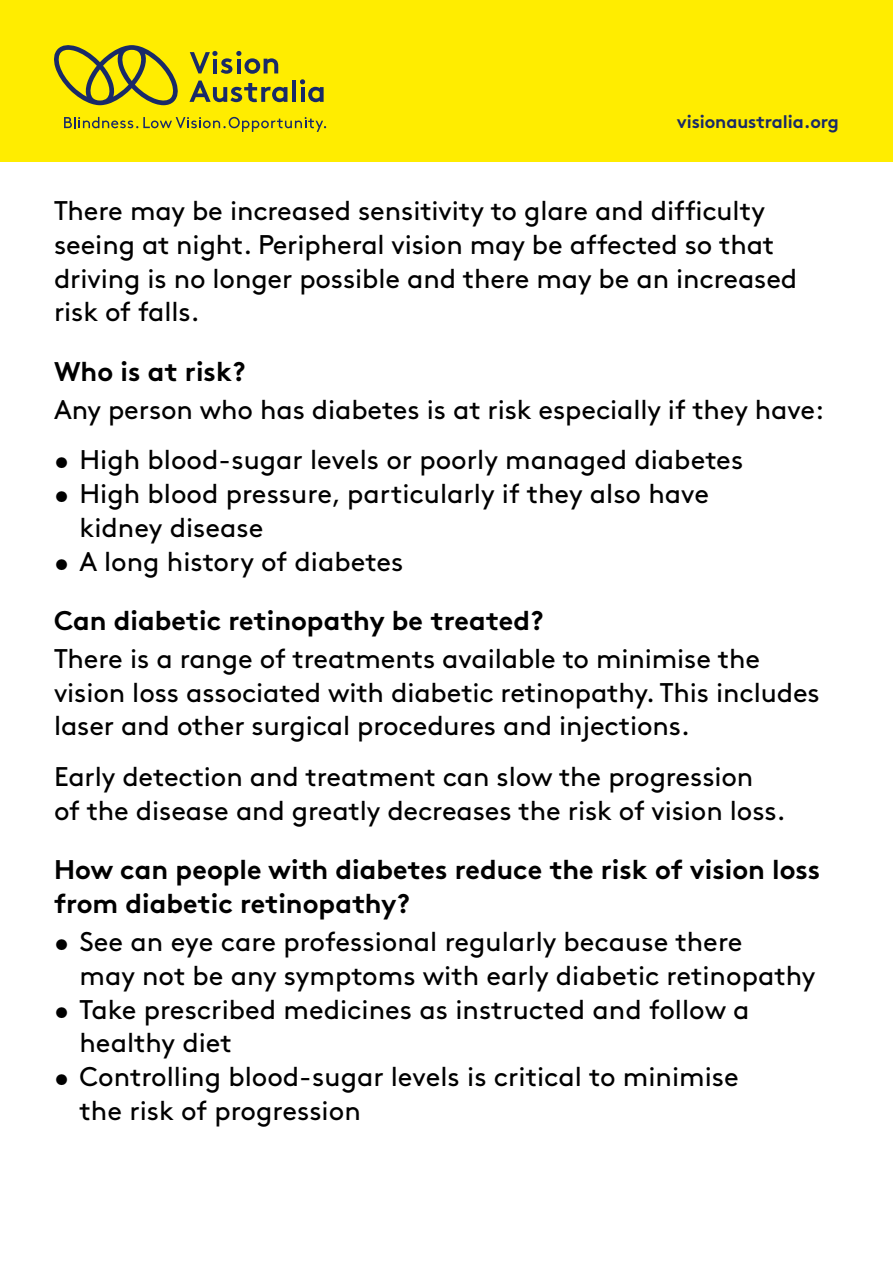
<style>
.page{position:relative;width:893px;height:1263px;background:#fff}
.page>*{position:absolute;margin:0;border:0;box-sizing:border-box;transform-origin:0 0}
.t1{font:27px/33.8px "Brown Pro";letter-spacing:-.005em;color:#000}
.t2{font:700 27px/33.8px "Brown Pro";color:#000}
.t3{font:700 18px "Brown Pro";letter-spacing:-.005em;color:#192a67}
</style>
<div class="page">
<div style="left:0;top:0;width:893px;height:162px;background:#ffed00"></div>
<svg style="left:190px;top:51px;width:88px;height:23px"></svg>
<svg style="left:189px;top:81px;width:98px;height:21px"></svg>
<hr style="left:292px;top:80px;width:4px;height:22px;background:#192a67">
<svg style="left:300px;top:79px;width:24px;height:23px"></svg>
<svg style="left:54px;top:45px;width:124px;height:60px"></svg>
<svg style="left:64px;top:117px;width:262px;height:15px"></svg>
<p class="t3" style="left:677px;top:107px;width:164px">visionaustralia.org</p>
<p class="t1" style="left:54px;top:192px;width:745px">There may be increased sensitivity to glare and difficulty seeing at night. Peripheral vision may be affected so that driving is no longer possible and there may be an increased risk of falls.</p>
<h2 class="t2" style="left:54px;top:351px;width:193px">Who is at risk?</h2>
<p class="t1" style="left:54px;top:390px;width:772px">Any person who has diabetes is at risk especially if they have:</p>
<p class="t1" style="left:54px;top:441px;width:691px">• High blood-sugar levels or poorly managed diabetes</p>
<p class="t1" style="left:80px;top:475px;width:631px;text-indent:-26px">• High blood pressure, particularly if they also have kidney disease</p>
<p class="t1" style="left:54px;top:542px;width:351px">• A long history of diabetes</p>
<h2 class="t2" style="left:54px;top:601px;width:491px">Can diabetic retinopathy be treated?</h2>
<p class="t1" style="left:54px;top:639px;width:767px">There is a range of treatments available to minimise the vision loss associated with diabetic retinopathy. This includes laser and other surgical procedures and injections.</p>
<p class="t1" style="left:54px;top:758px;width:733px">Early detection and treatment can slow the progression of the disease and greatly decreases the risk of vision loss.</p>
<h2 class="t2" style="left:54px;top:850px;width:768px">How can people with diabetes reduce the risk of vision loss from diabetic retinopathy?</h2>
<p class="t1" style="left:80px;top:922px;width:737px;text-indent:-26px">• See an eye care professional regularly because there<br>may not be any symptoms with early diabetic retinopathy</p>
<p class="t1" style="left:80px;top:990px;width:671px;text-indent:-26px">• Take prescribed medicines as instructed and follow a healthy diet</p>
<p class="t1" style="left:80px;top:1057px;width:661px;text-indent:-26px">• Controlling blood-sugar levels is critical to minimise the risk of progression</p>
</div>
